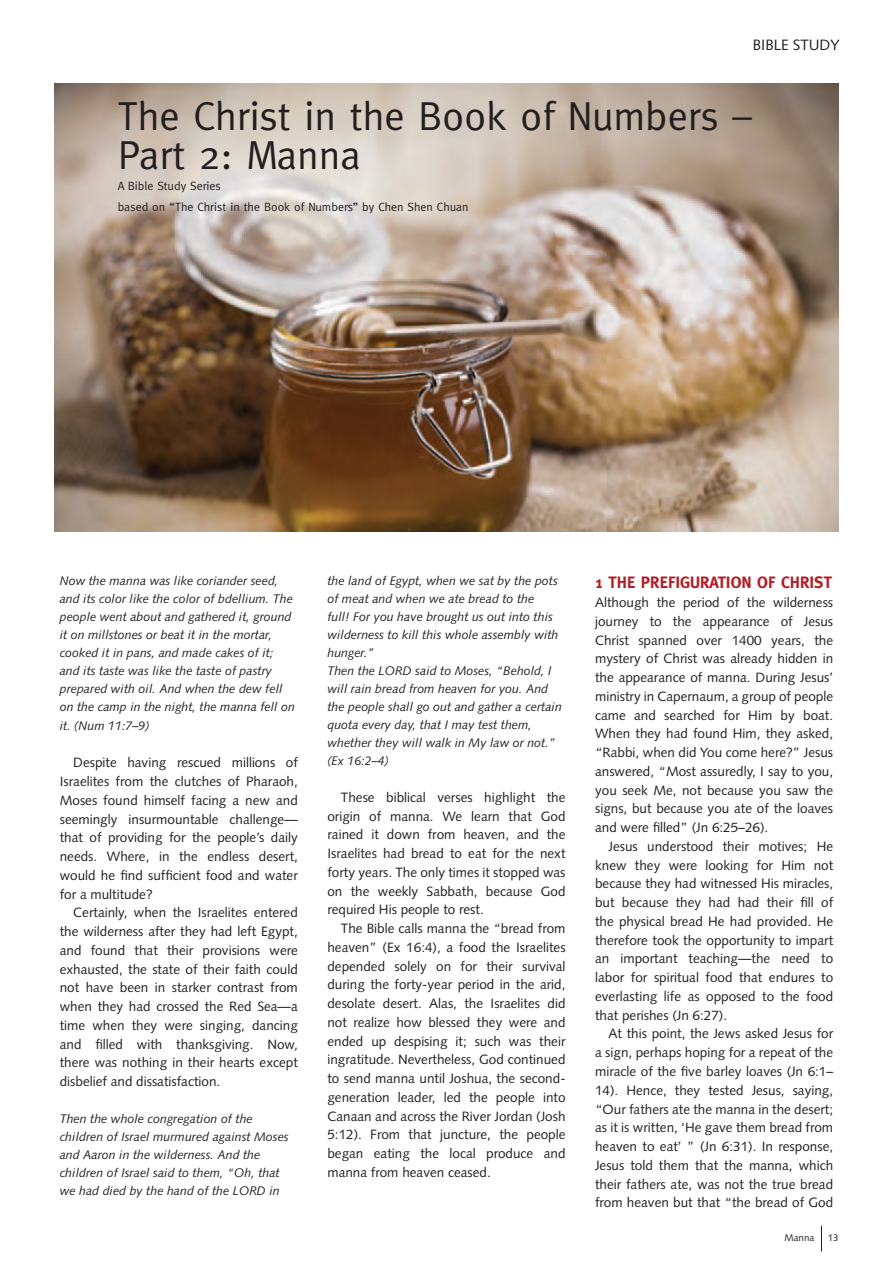
<style>
.page{position:relative;width:893px;height:1263px;background:#fff}
.page>*{position:absolute;margin:0;border:0;box-sizing:border-box;transform-origin:0 0}
.t1{font:40.5px/39px "Meta";color:#231f20}
.t2{font:700 16.5px "Meta";color:#b31e25}
.t3{font:15px "Syntax";color:#231f20}
.t4{font:13.5px/18.8px "Syntax";color:#231f20;text-align:justify}
.t5{font:italic 12.45px/18px "Syntax";color:#231f20}
.t6{font:12px/21px "Meta";color:#231f20}
.t7{font:9.75px "Syntax";color:#231f20}
</style>
<div class="page">
<img style="left:54px;top:84px;width:785px;height:447px">
<svg style="left:821px;top:1226px;width:1px;height:25px"></svg>
<p class="t3" style="left:753px;top:36px;width:88px">BIBLE STUDY</p>
<h1 class="t1" style="left:118px;top:96px;width:636px">The Christ in the Book of Numbers –<br>Part 2: Manna</h1>
<p class="t6" style="left:118px;top:175px;width:352px">A Bible Study Series<br>based on “The Christ in the Book of Numbers” by Chen Shen Chuan</p>
<p class="t5" style="left:60px;top:572px;width:237px">Now the manna was like coriander seed, and its color like the color of bdellium. The people went about and gathered it, ground it on millstones or beat it in the mortar, cooked it in pans, and made cakes of it; and its taste was like the taste of pastry prepared with oil. And when the dew fell on the camp in the night, the manna fell on it. (Num 11:7–9)</p>
<p class="t4" style="left:60px;top:753px;width:240px;text-indent:14px">Despite having rescued millions of Israelites from the clutches of Pharaoh, Moses found himself facing a new and seemingly insurmountable challenge— that of providing for the people’s daily needs. Where, in the endless desert, would he find sufficient food and water for a multitude?</p>
<p class="t4" style="left:60px;top:903px;width:240px;text-indent:14px">Certainly, when the Israelites entered the wilderness after they had left Egypt, and found that their provisions were exhausted, the state of their faith could not have been in starker contrast from when they had crossed the Red Sea—a time when they were singing, dancing and filled with thanksgiving. Now, there was nothing in their hearts except disbelief and dissatisfaction.</p>
<p class="t5" style="left:60px;top:1109px;width:231px">Then the whole congregation of the children of Israel murmured against Moses and Aaron in the wilderness. And the children of Israel said to them, “Oh, that we had died by the hand of the LORD in</p>
<p class="t5" style="left:327px;top:572px;width:236px">the land of Egypt, when we sat by the pots of meat and when we ate bread to the<br>full! For you have brought us out into this wilderness to kill this whole assembly with hunger.”<br>Then the LORD said to Moses, “Behold, I will rain bread from heaven for you. And the people shall go out and gather a certain quota every day, that I may test them, whether they will walk in My law or not.” (Ex 16:2–4)</p>
<p class="t4" style="left:327px;top:788px;width:240px;text-indent:14px">These biblical verses highlight the origin of manna. We learn that God rained it down from heaven, and the Israelites had bread to eat for the next forty years. The only times it stopped was on the weekly Sabbath, because God required His people to rest.</p>
<p class="t4" style="left:327px;top:919px;width:240px;text-indent:14px">The Bible calls manna the “bread from heaven” (Ex 16:4), a food the Israelites depended solely on for their survival during the forty-year period in the arid, desolate desert. Alas, the Israelites did not realize how blessed they were and ended up despising it; such was their ingratitude. Nevertheless, God continued to send manna until Joshua, the second&shy;generation leader, led the people into Canaan and across the River Jordan (Josh 5:12). From that juncture, the people began eating the local produce and manna from heaven ceased.</p>
<p class="t2" style="left:595px;top:573px;width:238px">1 THE PREFIGURATION OF CHRIST</p>
<p class="t4" style="left:595px;top:593px;width:240px">Although the period of the wilderness journey to the appearance of Jesus Christ spanned over 1400 years, the mystery of Christ was already hidden in the appearance of manna. During Jesus’ ministry in Capernaum, a group of people came and searched for Him by boat.<br>When they had found Him, they asked, “Rabbi, when did You come here?” Jesus answered, “Most assuredly, I say to you, you seek Me, not because you saw the signs, but because you ate of the loaves and were filled” (Jn 6:25–26).</p>
<p class="t4" style="left:595px;top:837px;width:240px;text-indent:14px">Jesus understood their motives; He knew they were looking for Him not because they had witnessed His miracles, but because they had had their fill of the physical bread He had provided. He therefore took the opportunity to impart an important teaching—the need to labor for spiritual food that endures to everlasting life as opposed to the food that perishes (Jn 6:27).</p>
<p class="t4" style="left:595px;top:1024px;width:240px;text-indent:14px">At this point, the Jews asked Jesus for a sign, perhaps hoping for a repeat of the miracle of the five barley loaves (Jn 6:1– 14). Hence, they tested Jesus, saying, “Our fathers ate the manna in the desert; as it is written, ‘He gave them bread from heaven to eat’ ” (Jn 6:31). In response, Jesus told them that the manna, which their fathers ate, was not the true bread from heaven but that “the bread of God</p>
<p class="t7" style="left:784px;top:1232px;width:31px">Manna</p>
<p class="t7" style="left:828px;top:1232px;width:12px">13</p>
</div>
